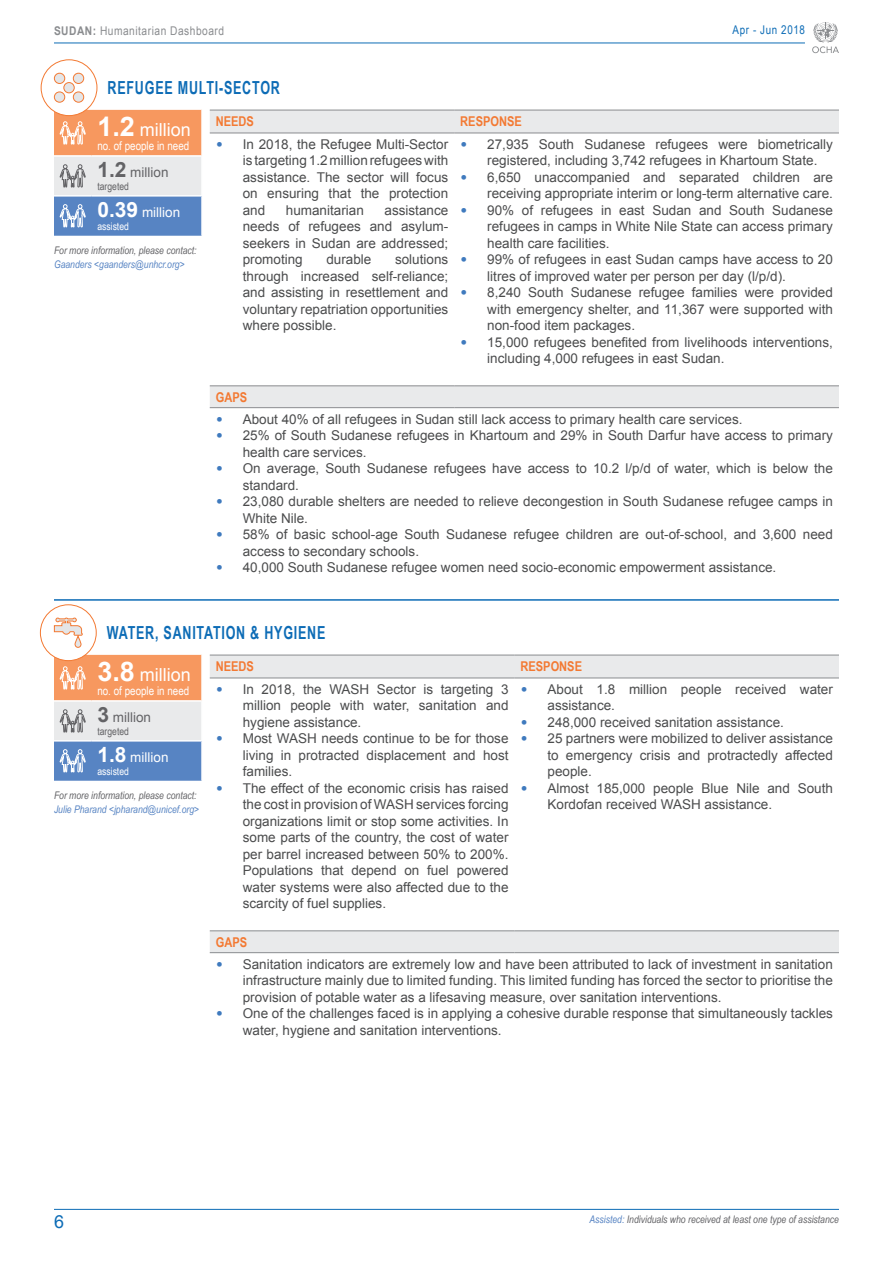
<style>
.page{position:relative;width:893px;height:1263px;background:#fff}
.page>*{position:absolute;margin:0;border:0;box-sizing:border-box;transform-origin:0 0}
.t1{font:700 18px "Arial Narrow";color:#0d6cb6;scale:.85 1}
.t2{font:18px "Arial";color:#fff}
.t3{font:18px "Arial";color:#0d6cb6}
.t4{font:13.5px/16.5px "Arial";color:#4b4c4d;text-align:justify}
.t5{font:700 13.5px "Arial Narrow";color:#f37932}
.t6{font:13.5px "Arial";color:#fff}
.t7{font:13.5px "Arial";color:#636366}
.t8{font:12px "Arial Narrow";color:#fff}
.t9{font:12px "Arial";letter-spacing:.05em;color:#8a8c8f;scale:.85 1}
.t10{font:12px "Arial Narrow";letter-spacing:.05em;color:#0d6cb6}
.t11{font:700 12px "Arial";color:#8a8c8f;scale:.85 1}
.t12{font:italic 10.5px "Arial Narrow";color:#636366}
.t13{font:italic 10.5px "Arial Narrow";color:#5784c3}
.t14{font:10.5px "Arial Narrow";color:#636366}
.t15{font:10.5px "Arial Narrow";color:#fff}
.s1{font-weight:700}
.s2{font-weight:700;font-size:27px}
.s3{font-weight:700;font-size:21px}
.s4{font-family:"Calibri";font-size:15px;color:#3f7abe}
.s5{color:#5784c3}
</style>
<div class="page">
<hr style="left:54px;top:1209px;width:785px;height:1px;background:#0d6cb6">
<hr style="left:54px;top:43px;width:751px;height:1px;background:#0d6cb6">
<svg style="left:812px;top:22px;width:27px;height:31px"></svg>
<svg style="left:54px;top:110px;width:148px;height:126px;background:#c1aeae"></svg>
<svg style="left:210px;top:111px;width:629px;height:296px"></svg>
<hr style="left:210px;top:110px;width:244px;height:1px;background:#8a8c8f">
<hr style="left:454px;top:110px;width:385px;height:1px;background:#8a8c8f">
<hr style="left:210px;top:133px;width:244px;height:1px;background:#8a8c8f">
<hr style="left:454px;top:133px;width:385px;height:1px;background:#8a8c8f">
<hr style="left:210px;top:386px;width:244px;height:1px;background:#8a8c8f">
<hr style="left:454px;top:386px;width:385px;height:1px;background:#8a8c8f">
<hr style="left:210px;top:407px;width:244px;height:1px;background:#8a8c8f">
<hr style="left:454px;top:407px;width:385px;height:1px;background:#8a8c8f">
<hr style="left:54px;top:599px;width:785px;height:2px;background:#0d6cb6">
<svg style="left:210px;top:656px;width:629px;height:296px"></svg>
<hr style="left:210px;top:655px;width:304px;height:1px;background:#8a8c8f">
<hr style="left:514px;top:655px;width:325px;height:1px;background:#8a8c8f">
<hr style="left:210px;top:678px;width:304px;height:1px;background:#8a8c8f">
<hr style="left:514px;top:678px;width:325px;height:1px;background:#8a8c8f">
<hr style="left:210px;top:930px;width:304px;height:1px;background:#8a8c8f">
<hr style="left:514px;top:930px;width:325px;height:1px;background:#8a8c8f">
<hr style="left:210px;top:952px;width:304px;height:1px;background:#8a8c8f">
<hr style="left:514px;top:952px;width:325px;height:1px;background:#8a8c8f">
<svg style="left:54px;top:655px;width:148px;height:126px;background:#c1aeae"></svg>
<div style="left:41px;top:60px;width:56px;height:56px;background:#fff;border-radius:50%"></div>
<div style="left:41px;top:59px;width:56px;height:57px;border:1px solid #f37932;border-radius:50%"></div>
<svg style="left:54px;top:72px;width:30px;height:31px"></svg>
<div style="left:40px;top:605px;width:56px;height:56px;background:#fff;border-radius:50%"></div>
<div style="left:40px;top:604px;width:57px;height:57px;border:1px solid #f37932;border-radius:50%"></div>
<svg style="left:54px;top:617px;width:29px;height:31px"></svg>
<p class="t11" style="left:54px;top:22px;width:19px">SUDAN</p>
<p class="t9" style="left:93px;top:22px;width:156px"><span class="s1">:</span> Humanitarian Dashboard</p>
<p class="t10" style="left:733px;top:21px;width:74px">Apr - Jun 2018</p>
<h1 class="t1" style="left:108px;top:74px;width:12px">REFUGEE</h1>
<h1 class="t1" style="left:178px;top:74px;width:23px">MULTI</h1>
<h1 class="t1" style="left:219px;top:74px;width:18px">-SECTOR</h1>
<h1 class="t2" style="left:97px;top:117px;width:95px"><span class="s2">1.2</span> million</h1>
<p class="t8" style="left:97px;top:137px;width:93px">no. of people in need</p>
<p class="t7" style="left:97px;top:164px;width:73px"><span class="s3">1.2</span> million</p>
<p class="t14" style="left:97px;top:178px;width:33px">targeted</p>
<p class="t6" style="left:97px;top:204px;width:84px"><span class="s3">0.39</span> million</p>
<p class="t15" style="left:97px;top:218px;width:33px">assisted</p>
<p class="t12" style="left:54px;top:243px;width:144px">For more information, please contact:</p>
<p class="t13" style="left:54px;top:256px;width:132px">Gaanders &lt;gaanders@unhcr.org&gt;</p>
<p class="t5" style="left:216px;top:111px;width:17px">NEEDS</p>
<p class="t5" style="left:460px;top:111px;width:17px">RESPONSE</p>
<p class="t4" style="left:243px;top:136px;width:207px;text-indent:-27px"><span class="s4">•</span> In 2018, the Refugee Multi-Sector is targeting 1.2 million refugees with assistance. The sector will focus on ensuring that the protection and</p>
<p class="t4" style="left:487px;top:136px;width:347px;text-indent:-27px"><span class="s4">•</span> 27,935 South Sudanese refugees were biometrically registered, including 3,742 refugees in Khartoum State.</p>
<p class="t4" style="left:460px;top:169px;width:374px;text-align:right"><span class="s4">•</span> 6,650 unaccompanied and separated children are receiving appropriate interim or long-term alternative care.</p>
<p class="t4" style="left:487px;top:202px;width:347px;text-indent:-27px"><span class="s4">•</span> 90% of refugees in east Sudan and South Sudanese refugees in camps in White Nile State can access primary health care facilities.</p>
<p class="t4" style="left:487px;top:251px;width:347px;text-indent:-27px"><span class="s4">•</span> 99% of refugees in east Sudan camps have access to 20 litres of improved water per person per day (l/p/d).</p>
<p class="t4" style="left:487px;top:284px;width:347px;text-indent:-27px"><span class="s4">•</span> 8,240 South Sudanese refugee families were provided with emergency shelter, and 11,367 were supported with non-food item packages.</p>
<p class="t4" style="left:487px;top:334px;width:347px;text-indent:-27px"><span class="s4">•</span> 15,000 refugees benefited from livelihoods interventions, including 4,000 refugees in east Sudan.</p>
<p class="t4" style="left:243px;top:202px;width:207px;text-indent:142px">assistance needs of refugees and asylum&shy;seekers in Sudan are addressed; promoting</p>
<p class="t4" style="left:286px;top:202px;width:80px">humanitarian</p>
<p class="t4" style="left:243px;top:251px;width:207px;text-indent:152px">solutions through increased self-reliance; and assisting in resettlement and voluntary repatriation opportunities where possible.</p>
<p class="t4" style="left:326px;top:251px;width:47px">durable</p>
<p class="t5" style="left:216px;top:387px;width:18px">GAPS</p>
<p class="t4" style="left:216px;top:411px;width:528px"><span class="s4">•</span> About 40% of all refugees in Sudan still lack access to primary health care services.</p>
<p class="t4" style="left:243px;top:427px;width:592px;text-indent:-27px"><span class="s4">•</span> 25% of South Sudanese refugees in Khartoum and 29% in South Darfur have access to primary health care services.</p>
<p class="t4" style="left:243px;top:460px;width:592px;text-indent:-27px"><span class="s4">•</span> On average, South Sudanese refugees have access to 10.2 l/p/d of water, which is below the standard.</p>
<p class="t4" style="left:243px;top:493px;width:592px;text-indent:-27px"><span class="s4">•</span> 23,080 durable shelters are needed to relieve decongestion in South Sudanese refugee camps in<br>White Nile.</p>
<p class="t4" style="left:243px;top:526px;width:592px;text-indent:-27px"><span class="s4">•</span> 58% of basic school-age South Sudanese refugee children are out-of-school, and 3,600 need access to secondary schools.</p>
<p class="t4" style="left:216px;top:559px;width:562px"><span class="s4">•</span> 40,000 South Sudanese refugee women need socio-economic empowerment assistance.</p>
<h1 class="t1" style="left:107px;top:619px;width:13px">WATER</h1>
<h1 class="t1" style="left:155px;top:619px;width:21px">, SANITATION</h1>
<h1 class="t1" style="left:250px;top:619px;width:50px">&amp; HYGIENE</h1>
<h1 class="t2" style="left:97px;top:662px;width:95px"><span class="s2">3.8</span> million</h1>
<p class="t8" style="left:97px;top:682px;width:93px">no. of people in need</p>
<p class="t7" style="left:97px;top:709px;width:55px"><span class="s3">3</span> million</p>
<p class="t14" style="left:97px;top:723px;width:33px">targeted</p>
<p class="t6" style="left:97px;top:748px;width:73px"><span class="s3">1.8</span> million</p>
<p class="t15" style="left:97px;top:763px;width:33px">assisted</p>
<p class="t12" style="left:54px;top:788px;width:144px">For more information, please contact:</p>
<p class="t13" style="left:54px;top:801px;width:147px">Julie Pharand &lt;jpharand@unicef.org&gt;</p>
<p class="t5" style="left:216px;top:656px;width:17px">NEEDS</p>
<p class="t5" style="left:520px;top:656px;width:17px">RESPONSE</p>
<p class="t4" style="left:243px;top:681px;width:267px;text-indent:-27px"><span class="s4">•</span> In 2018, the WASH Sector is targeting 3 million people with water, sanitation and hygiene assistance.</p>
<p class="t4" style="left:243px;top:730px;width:267px;text-indent:-27px"><span class="s4">•</span> Most WASH needs continue to be for those living in protracted displacement and host families.</p>
<p class="t4" style="left:243px;top:780px;width:267px;text-indent:-27px"><span class="s4">•</span> The effect of the economic crisis has raised the cost in provision of WASH services forcing organizations limit or stop some activities. In some parts of the country, the cost of water per barrel increased between 50% to 200%.<br>Populations that depend on fuel powered water systems were also affected due to the scarcity of fuel supplies.</p>
<p class="t4" style="left:547px;top:681px;width:287px;text-indent:-27px"><span class="s4">•</span> About 1.8 million people received water assistance.</p>
<p class="t4" style="left:520px;top:714px;width:265px"><span class="s4">•</span> 248,000 received sanitation assistance.</p>
<p class="t4" style="left:547px;top:730px;width:287px;text-indent:-27px"><span class="s4">•</span> 25 partners were mobilized to deliver assistance to emergency crisis and protractedly affected people.</p>
<p class="t4" style="left:547px;top:780px;width:287px;text-indent:-27px"><span class="s4">•</span> Almost 185,000 people Blue Nile and South<br>Kordofan received WASH assistance.</p>
<p class="t5" style="left:216px;top:932px;width:18px">GAPS</p>
<p class="t4" style="left:243px;top:956px;width:592px;text-indent:-27px"><span class="s4">•</span> Sanitation indicators are extremely low and have been attributed to lack of investment in sanitation infrastructure mainly due to limited funding. This limited funding has forced the sector to prioritise the provision of potable water as a lifesaving measure, over sanitation interventions.</p>
<p class="t4" style="left:243px;top:1005px;width:592px;text-indent:-27px"><span class="s4">•</span> One of the challenges faced is in applying a cohesive durable response that simultaneously tackles water, hygiene and sanitation interventions.</p>
<h1 class="t3" style="left:54px;top:1210px;width:12px">6</h1>
<p class="t12" style="left:590px;top:1212px;width:251px"><span class="s5">Assisted:</span> Individuals who received at least one type of assistance</p>
</div>
